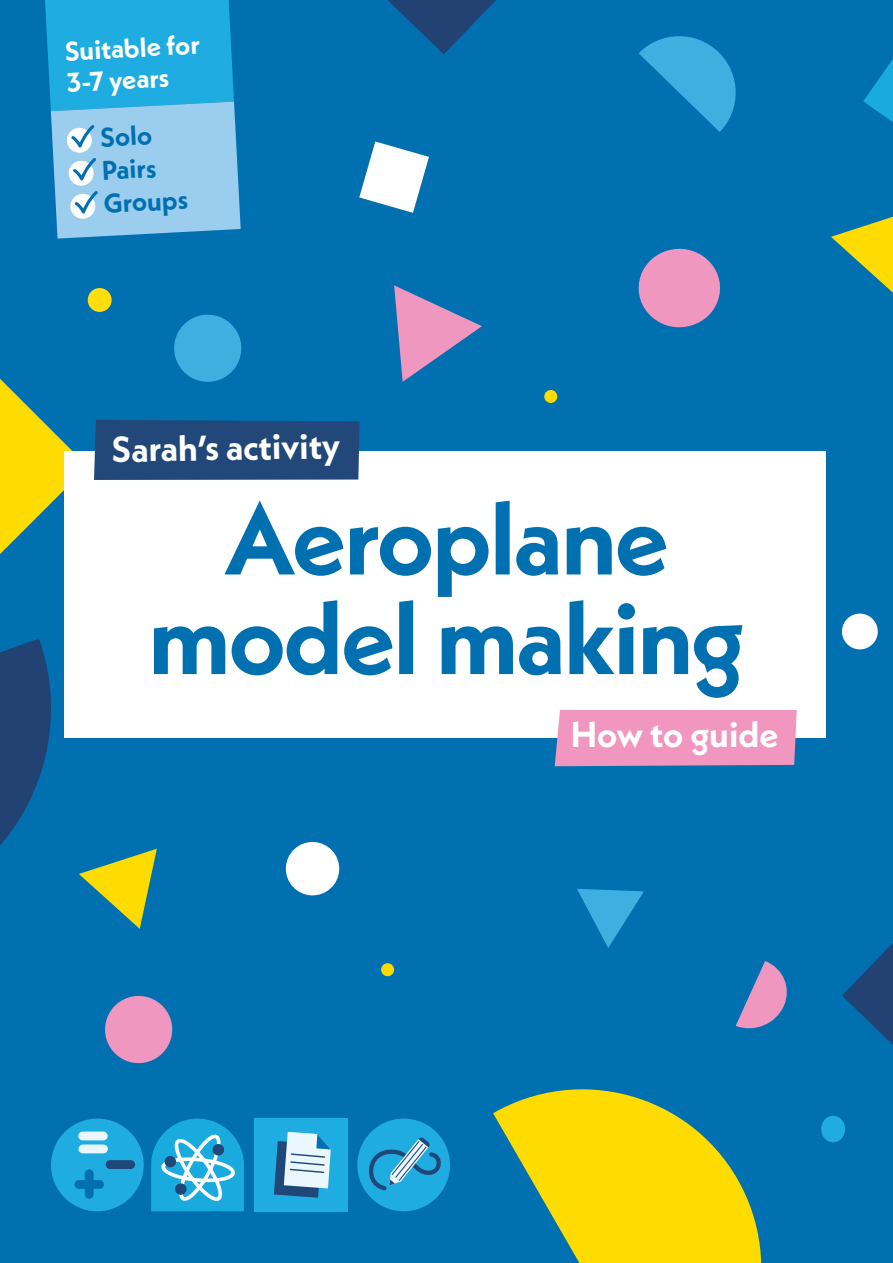
<style>
.page{position:relative;width:893px;height:1263px;background:#0070b0}
.page>*{position:absolute;margin:0;border:0;box-sizing:border-box;transform-origin:0 0}
.t1{font:700 102px/99.6px "Neue Kabel";letter-spacing:-.02em;color:#0070b0;text-align:center}
.t2{font:700 36px "Neue Kabel";color:#fff}
.t3{font:700 27px/31.5px "Neue Kabel";color:#fff}
.t4{font:700 27px/33px "Neue Kabel";color:#0070b0}
</style>
<div class="page">
<svg style="left:388px;top:0;width:108px;height:54px"></svg>
<svg style="left:842px;top:943px;width:51px;height:102px"></svg>
<svg style="left:0;top:379px;width:73px;height:175px"></svg>
<svg style="left:359px;top:141px;width:70px;height:72px"></svg>
<svg style="left:394px;top:285px;width:88px;height:97px"></svg>
<svg style="left:736px;top:961px;width:51px;height:68px"></svg>
<svg style="left:577px;top:889px;width:67px;height:59px"></svg>
<svg style="left:87px;top:288px;width:25px;height:24px"></svg>
<svg style="left:842px;top:613px;width:36px;height:37px"></svg>
<svg style="left:285px;top:842px;width:55px;height:54px"></svg>
<svg style="left:174px;top:314px;width:68px;height:68px"></svg>
<svg style="left:831px;top:217px;width:62px;height:76px"></svg>
<svg style="left:0;top:639px;width:157px;height:290px"></svg>
<svg style="left:105px;top:995px;width:68px;height:69px"></svg>
<svg style="left:638px;top:248px;width:82px;height:80px"></svg>
<svg style="left:493px;top:1089px;width:269px;height:174px;fill:#ffdc01"></svg>
<div style="left:821px;top:1116px;width:24px;height:26px;background:#1face0;border-radius:50%"></div>
<svg style="left:863px;top:59px;width:30px;height:63px"></svg>
<div style="left:544px;top:390px;width:13px;height:13px;background:#ffdc01;border-radius:50%"></div>
<div style="left:381px;top:963px;width:13px;height:13px;background:#ffdc01;border-radius:50%"></div>
<svg style="left:639px;top:36px;width:97px;height:96px"></svg>
<div style="left:51px;top:1118px;width:93px;height:93px;background:#1face0;border-radius:50%"></div>
<div style="left:78px;top:1131px;width:30px;height:9px;background:#ebf7ff;border-radius:4px"></div>
<div style="left:78px;top:1144px;width:30px;height:9px;background:#ebf7ff;border-radius:4px"></div>
<div style="left:106px;top:1160px;width:29px;height:9px;background:#1f4778;border-radius:4px"></div>
<div style="left:75px;top:1180px;width:29px;height:9px;background:#0070b0;border-radius:4px"></div>
<div style="left:85px;top:1169px;width:9px;height:30px;background:#0070b0;border-radius:4px"></div>
<svg style="left:151px;top:1118px;width:93px;height:93px;background:#3bb1dd"></svg>
<div style="left:212px;top:1144px;width:12px;height:12px;background:#1f4778;border-radius:50%"></div>
<div style="left:175px;top:1183px;width:12px;height:12px;background:#1f4778;border-radius:50%"></div>
<svg style="left:164px;top:1155px;width:12px;height:13px"></svg>
<div style="left:255px;top:1118px;width:93px;height:93px;background:#1face0"></div>
<svg style="left:274px;top:1132px;width:57px;height:66px"></svg>
<div style="left:357px;top:1118px;width:93px;height:93px;background:#1face0;border-radius:50%"></div>
<svg style="left:369px;top:1137px;width:76px;height:55px"></svg>
<svg style="left:45px;top:0;width:196px;height:239px;background:#5bb8e2"></svg>
<div style="left:64px;top:451px;width:762px;height:286px;background:#fff"></div>
<div style="left:94px;top:420px;width:266px;height:60px;background:#214878"></div>
<div style="left:555px;top:710px;width:242px;height:56px;background:#f096bf"></div>
<p class="t3" style="left:64px;top:35px;width:136px;rotate:-3deg">Suitable for<br>3-7 years</p>
<p class="t4" style="left:99px;top:121px;width:86px;rotate:-3deg">Solo<br>Pairs<br>Groups</p>
<p class="t2" style="left:111px;top:427px;width:230px;rotate:-1deg">Sarah’s activity</p>
<h1 class="t1" style="left:148px;top:488px;width:599px">Aeroplane model making</h1>
<p class="t2" style="left:571px;top:712px;width:209px">How to guide</p>
</div>
